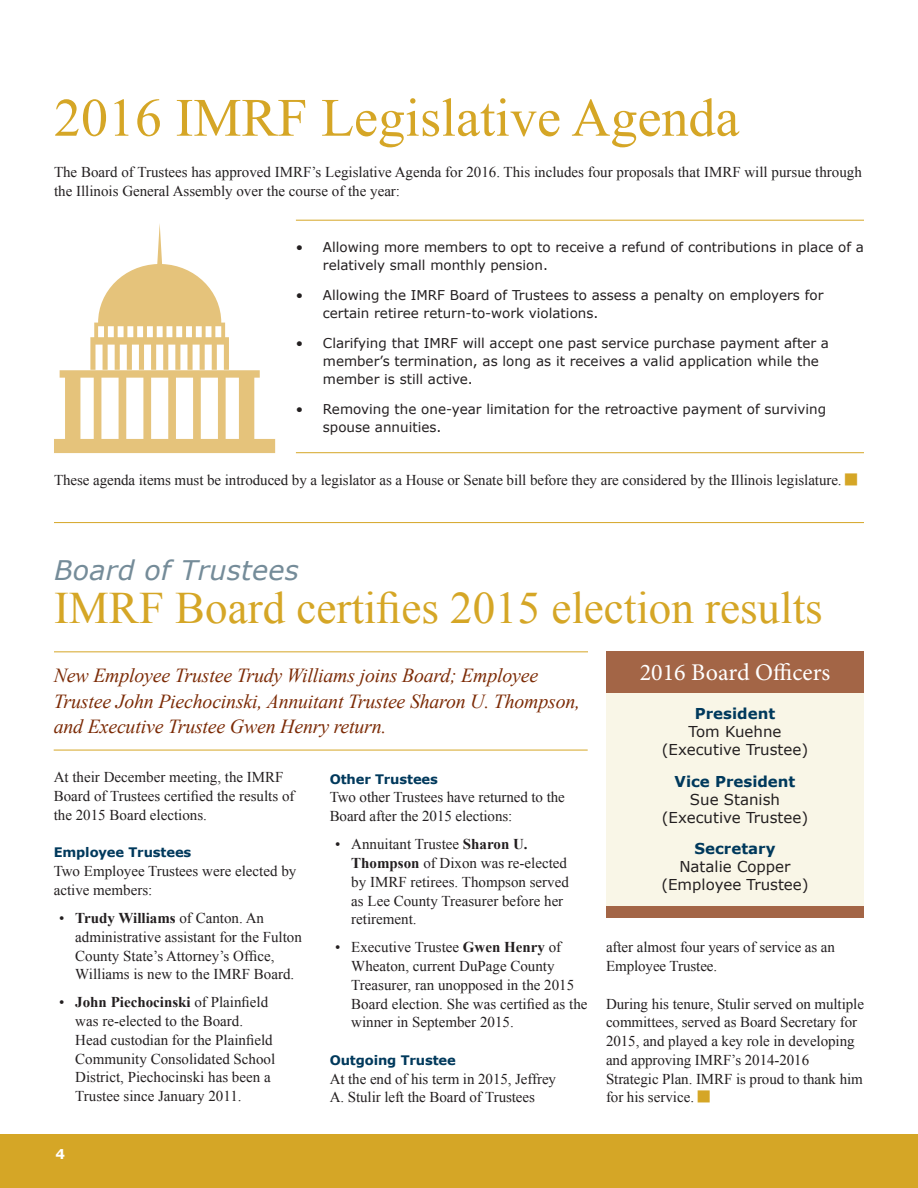
<style>
.page{position:relative;width:918px;height:1188px;background:#fff}
.page>*{position:absolute;margin:0;border:0;box-sizing:border-box;transform-origin:0 0}
.t1{font:54px "Times New Roman";color:#d5a626}
.t2{font:45px "Times New Roman";color:#d5a626}
.t3{font:italic 27px "Verdana";letter-spacing:.01em;color:#758c99}
.t4{font:24px "Minion Pro";color:#fff}
.t5{font:italic 19.8px/25.5px "Times New Roman";letter-spacing:-.01em;color:#7c2b06}
.Story_Text_-_Bullets{font:15px/18.8px "Times New Roman";color:#231f20}
.Story_Text{font:15px/18.8px "Times New Roman";color:#231f20}
.t6{font:15px "Verdana";color:#231f20}
.t7{font:700 15px "Verdana";color:#00395c}
.Bullet_Text{font:13.5px/18px "Verdana";color:#231f20}
.t8{font:700 13.5px "Verdana";color:#fff}
.Subhead_-_Dark_Blue{font:700 13.2px "Verdana";letter-spacing:-.01em;color:#00395c}
.s1{font-weight:700}
</style>
<div class="page">
<div style="left:0;top:1134px;width:918px;height:54px;background:#d5a626"></div>
<hr style="left:54px;top:651px;width:534px;height:1px;background:#d5a626">
<hr style="left:54px;top:750px;width:534px;height:1px;background:#d5a626">
<div style="left:606px;top:692px;width:258px;height:214px;background:#f9f6e7"></div>
<div style="left:606px;top:651px;width:258px;height:41px;background:#a36546"></div>
<div style="left:606px;top:906px;width:258px;height:12px;background:#a36546"></div>
<svg style="left:54px;top:224px;width:221px;height:229px"></svg>
<hr style="left:296px;top:220px;width:568px;height:1px;background:#d5a626">
<hr style="left:296px;top:452px;width:568px;height:1px;background:#d5a626">
<hr style="left:54px;top:522px;width:810px;height:1px;background:#d5a626">
<p class="t1" style="left:54px;top:81px;width:687px">2016 IMRF Legislative Agenda</p>
<p class="Story_Text" style="left:54px;top:163px;width:809px">The Board of Trustees has approved IMRF’s Legislative Agenda for 2016. This includes four proposals that IMRF will pursue through the Illinois General Assembly over the course of the year:</p>
<p class="Bullet_Text" style="left:323px;top:238px;width:543px;text-indent:-27px">• Allowing more members to opt to receive a refund of contributions in place of a relatively small monthly pension.</p>
<p class="Bullet_Text" style="left:323px;top:286px;width:502px;text-indent:-27px">• Allowing the IMRF Board of Trustees to assess a penalty on employers for certain retiree return-to-work violations.</p>
<p class="Bullet_Text" style="left:323px;top:334px;width:508px;text-indent:-27px">• Clarifying that IMRF will accept one past service purchase payment after a member’s termination, as long as it receives a valid application while the member is still active.</p>
<p class="Bullet_Text" style="left:323px;top:400px;width:505px;text-indent:-27px">• Removing the one-year limitation for the retroactive payment of surviving spouse annuities.</p>
<p class="Story_Text" style="left:54px;top:471px;width:789px">These agenda items must be introduced by a legislator as a House or Senate bill before they are considered by the Illinois legislature.</p>
<p class="t3" style="left:54px;top:551px;width:246px">Board of Trustees</p>
<p class="t2" style="left:54px;top:578px;width:770px">IMRF Board certifies 2015 election results</p>
<p class="t5" style="left:54px;top:663px;width:528px">New Employee Trustee Trudy Williams joins Board; Employee<br>Trustee John Piechocinski, Annuitant Trustee Sharon U. Thompson, and Executive Trustee Gwen Henry return.</p>
<p class="Subhead_-_Dark_Blue" style="left:330px;top:770px;width:110px">Other Trustees</p>
<p class="Story_Text_-_Bullets" style="left:330px;top:788px;width:237px">Two other Trustees have returned to the<br>Board after the 2015 elections:</p>
<p class="Story_Text_-_Bullets" style="left:351px;top:835px;width:219px;text-indent:-16px">• Annuitant Trustee <span class="s1">Sharon U.<br>Thompson</span> of Dixon was re-elected by IMRF retirees. Thompson served as Lee County Treasurer before her retirement.</p>
<p class="Story_Text_-_Bullets" style="left:351px;top:938px;width:238px;text-indent:-16px">• Executive Trustee <span class="s1">Gwen Henry</span> of Wheaton, current DuPage County Treasurer, ran unopposed in the 2015<br>Board election. She was certified as the winner in September 2015.</p>
<p class="Subhead_-_Dark_Blue" style="left:330px;top:1051px;width:128px">Outgoing Trustee</p>
<p class="Story_Text_-_Bullets" style="left:330px;top:1069px;width:228px">At the end of his term in 2015, Jeffrey<br>A. Stulir left the Board of Trustees</p>
<p class="Story_Text" style="left:54px;top:768px;width:242px">At their December meeting, the IMRF<br>Board of Trustees certified the results of the 2015 Board elections.</p>
<p class="Subhead_-_Dark_Blue" style="left:54px;top:843px;width:139px">Employee Trustees</p>
<p class="Story_Text" style="left:54px;top:862px;width:244px">Two Employee Trustees were elected by active members:</p>
<p class="Story_Text_-_Bullets" style="left:75px;top:908px;width:228px;text-indent:-16px">• <span class="s1">Trudy Williams</span> of Canton. An administrative assistant for the Fulton County State’s Attorney’s Office, Williams is new to the IMRF Board.</p>
<p class="Story_Text_-_Bullets" style="left:75px;top:993px;width:202px;text-indent:-16px">• <span class="s1">John Piechocinski</span> of Plainfield was re-elected to the Board.<br>Head custodian for the Plainfield<br>Community Consolidated School<br>District, Piechocinski has been a<br>Trustee since January 2011.</p>
<p class="t8" style="left:56px;top:1144px;width:11px">4</p>
<p class="t4" style="left:640px;top:657px;width:192px">2016 Board Officers</p>
<p class="t7" style="left:695px;top:703px;width:82px">President</p>
<p class="t6" style="left:689px;top:722px;width:94px">Tom Kuehne</p>
<p class="t6" style="left:662px;top:740px;width:148px">(Executive Trustee)</p>
<p class="t7" style="left:675px;top:771px;width:122px">Vice President</p>
<p class="t6" style="left:690px;top:789px;width:92px">Sue Stanish</p>
<p class="t6" style="left:662px;top:807px;width:148px">(Executive Trustee)</p>
<p class="t7" style="left:695px;top:838px;width:82px">Secretary</p>
<p class="t6" style="left:679px;top:857px;width:113px">Natalie Copper</p>
<p class="t6" style="left:661px;top:875px;width:149px">(Employee Trustee)</p>
<p class="Story_Text_-_Bullets" style="left:606px;top:938px;width:231px">after almost four years of service as an<br>Employee Trustee.</p>
<p class="Story_Text_-_Bullets" style="left:606px;top:994px;width:260px">During his tenure, Stulir served on multiple committees, served as Board Secretary for 2015, and played a key role in developing and approving IMRF’s 2014-2016<br>Strategic Plan. IMRF is proud to thank him for his service.</p>
</div>
